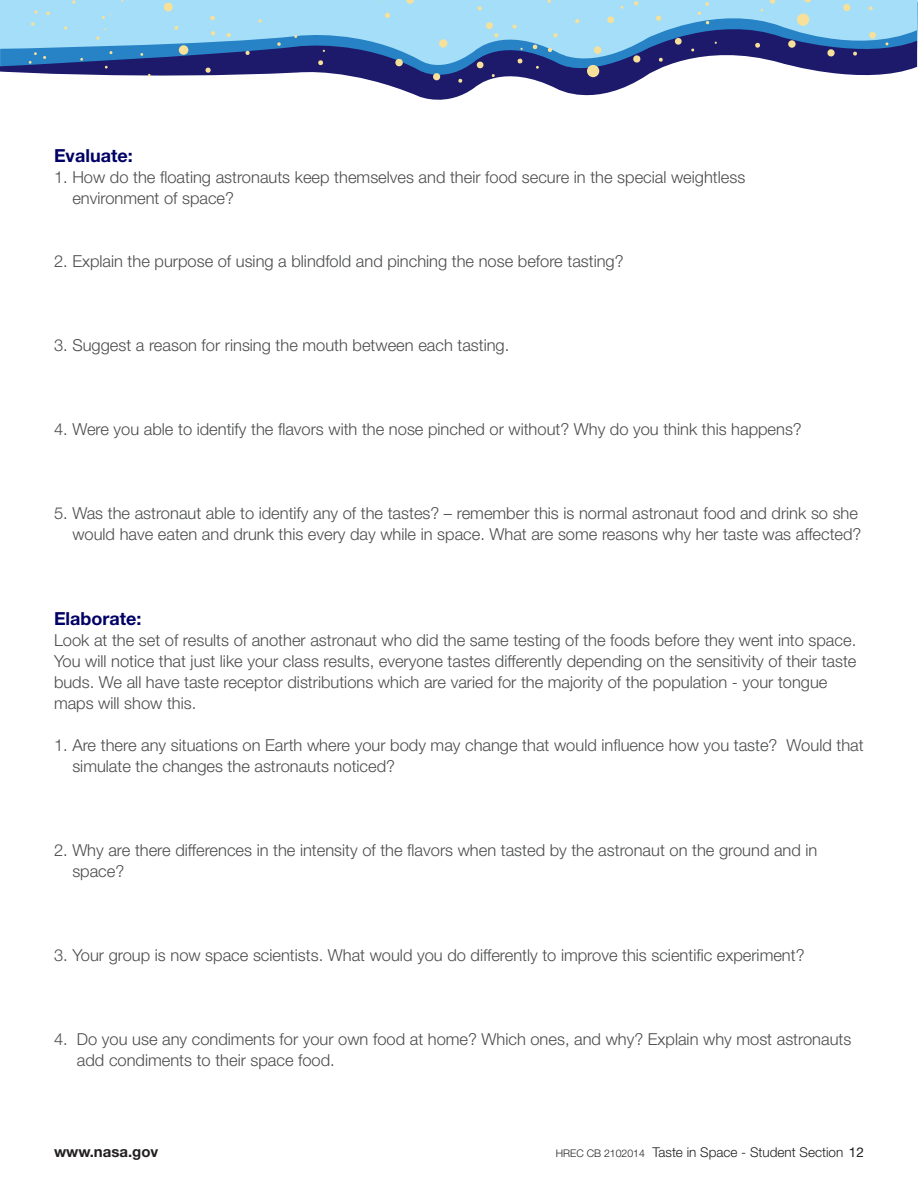
<style>
.page{position:relative;width:918px;height:1188px;background:#fff}
.page>*{position:absolute;margin:0;border:0;box-sizing:border-box;transform-origin:0 0}
.t1{font:700 18px "Helvetica Neue LT Std";color:#006}
.Content_text{font:300 16.5px/21px "Helvetica Neue LT Std";color:#4b4c4d}
.t2{font:700 15px "Helvetica Neue LT Std";color:#231f20}
.Content_text-2{font:300 13.5px "Helvetica Neue LT Std";color:#231f20}
.s1{font-size:10.5px}
.s2{font-weight:400}
</style>
<div class="page">
<div style="left:0;top:0;width:918px;height:67px;background:#a4def8"></div>
<svg style="left:0;top:14px;width:917px;height:86px"></svg>
<svg style="left:102px;top:14px;width:10px;height:5px"></svg>
<svg style="left:64px;top:26px;width:4px;height:4px"></svg>
<svg style="left:34px;top:10px;width:4px;height:4px"></svg>
<svg style="left:31px;top:22px;width:4px;height:4px"></svg>
<svg style="left:72px;top:0;width:4px;height:4px"></svg>
<svg style="left:46px;top:11px;width:4px;height:4px"></svg>
<svg style="left:634px;top:1px;width:5px;height:5px"></svg>
<svg style="left:706px;top:21px;width:4px;height:4px"></svg>
<svg style="left:769px;top:0;width:7px;height:4px"></svg>
<svg style="left:697px;top:2px;width:12px;height:13px"></svg>
<svg style="left:96px;top:36px;width:4px;height:4px"></svg>
<svg style="left:258px;top:19px;width:4px;height:4px"></svg>
<svg style="left:245px;top:50px;width:5px;height:5px"></svg>
<svg style="left:211px;top:31px;width:5px;height:5px"></svg>
<svg style="left:226px;top:33px;width:5px;height:5px"></svg>
<svg style="left:210px;top:15px;width:5px;height:6px"></svg>
<svg style="left:385px;top:12px;width:6px;height:6px"></svg>
<svg style="left:620px;top:6px;width:4px;height:3px"></svg>
<svg style="left:607px;top:16px;width:8px;height:8px"></svg>
<svg style="left:277px;top:42px;width:4px;height:4px"></svg>
<svg style="left:547px;top:0;width:4px;height:3px"></svg>
<svg style="left:477px;top:6px;width:5px;height:5px"></svg>
<svg style="left:575px;top:19px;width:5px;height:5px"></svg>
<svg style="left:512px;top:24px;width:5px;height:5px"></svg>
<svg style="left:548px;top:48px;width:4px;height:4px"></svg>
<svg style="left:553px;top:33px;width:5px;height:5px"></svg>
<svg style="left:486px;top:22px;width:13px;height:16px"></svg>
<svg style="left:532px;top:44px;width:6px;height:5px"></svg>
<svg style="left:656px;top:15px;width:6px;height:6px"></svg>
<svg style="left:205px;top:68px;width:6px;height:5px"></svg>
<svg style="left:174px;top:26px;width:4px;height:4px"></svg>
<div style="left:164px;top:3px;width:9px;height:8px;background:#f7e19a;border-radius:50%"></div>
<svg style="left:406px;top:0;width:8px;height:4px"></svg>
<svg style="left:869px;top:6px;width:4px;height:5px"></svg>
<svg style="left:843px;top:3px;width:8px;height:9px"></svg>
<svg style="left:804px;top:0;width:7px;height:2px"></svg>
<div style="left:797px;top:14px;width:12px;height:12px;background:#f7e19a;border-radius:50%"></div>
<svg style="left:755px;top:42px;width:5px;height:6px"></svg>
<svg style="left:853px;top:51px;width:4px;height:5px"></svg>
<svg style="left:885px;top:42px;width:4px;height:4px"></svg>
<svg style="left:869px;top:31px;width:7px;height:8px"></svg>
<svg style="left:827px;top:49px;width:8px;height:8px"></svg>
<div style="left:788px;top:40px;width:8px;height:8px;background:#f7e19a;border-radius:50%"></div>
<svg style="left:517px;top:58px;width:6px;height:6px"></svg>
<svg style="left:659px;top:57px;width:4px;height:5px"></svg>
<svg style="left:691px;top:48px;width:3px;height:4px"></svg>
<svg style="left:674px;top:38px;width:8px;height:7px"></svg>
<svg style="left:633px;top:55px;width:8px;height:8px"></svg>
<div style="left:594px;top:46px;width:7px;height:8px;background:#f7e19a;border-radius:50%"></div>
<div style="left:587px;top:65px;width:12px;height:12px;background:#f7e19a;border-radius:50%"></div>
<svg style="left:318px;top:60px;width:5px;height:5px"></svg>
<svg style="left:458px;top:79px;width:5px;height:4px"></svg>
<svg style="left:476px;top:61px;width:8px;height:8px"></svg>
<svg style="left:433px;top:73px;width:8px;height:8px"></svg>
<div style="left:395px;top:59px;width:8px;height:8px;background:#f7e19a;border-radius:50%"></div>
<div style="left:439px;top:39px;width:8px;height:9px;background:#f7e19a;border-radius:50%"></div>
<div style="left:179px;top:45px;width:9px;height:10px;background:#f7e19a;border-radius:50%"></div>
<p class="t1" style="left:54px;top:145px;width:80px">Evaluate:</p>
<p class="Content_text" style="left:72px;top:167px;width:674px;text-indent:-18px">1. How do the floating astronauts keep themselves and their food secure in the special weightless environment of space?</p>
<p class="Content_text" style="left:54px;top:251px;width:571px">2. Explain the purpose of using a blindfold and pinching the nose before tasting?</p>
<p class="Content_text" style="left:54px;top:335px;width:457px">3. Suggest a reason for rinsing the mouth between each tasting.</p>
<p class="Content_text" style="left:54px;top:419px;width:749px">4. Were you able to identify the flavors with the nose pinched or without? Why do you think this happens?</p>
<p class="Content_text" style="left:54px;top:503px;width:809px;text-align:right">5. Was the astronaut able to identify any of the tastes? – remember this is normal astronaut food and drink so she would have eaten and drunk this every day while in space. What are some reasons why her taste was affected?</p>
<p class="t1" style="left:54px;top:608px;width:89px">Elaborate:</p>
<p class="Content_text" style="left:54px;top:629px;width:804px">Look at the set of results of another astronaut who did the same testing of the foods before they went into space.<br>You will notice that just like your class results, everyone tastes differently depending on the sensitivity of their taste buds. We all have taste receptor distributions which are varied for the majority of the population - your tongue maps will show this.</p>
<p class="Content_text" style="left:72px;top:734px;width:793px;text-indent:-18px">1. Are there any situations on Earth where your body may change that would influence how you taste? Would that simulate the changes the astronauts noticed?</p>
<p class="Content_text" style="left:72px;top:839px;width:747px;text-indent:-18px">2. Why are there differences in the intensity of the flavors when tasted by the astronaut on the ground and in space?</p>
<p class="Content_text" style="left:54px;top:944px;width:752px">3. Your group is now space scientists. What would you do differently to improve this scientific experiment?</p>
<p class="Content_text" style="left:77px;top:1028px;width:776px;text-indent:-23px">4. Do you use any condiments for your own food at home? Which ones, and why? Explain why most astronauts add condiments to their space food.</p>
<p class="t2" style="left:54px;top:1143px;width:106px">www.nasa.gov</p>
<p class="Content_text-2" style="left:556px;top:1144px;width:310px"><span class="s1">HREC CB 2102014</span> Taste in Space - Student Section <span class="s2">12</span></p>
</div>
